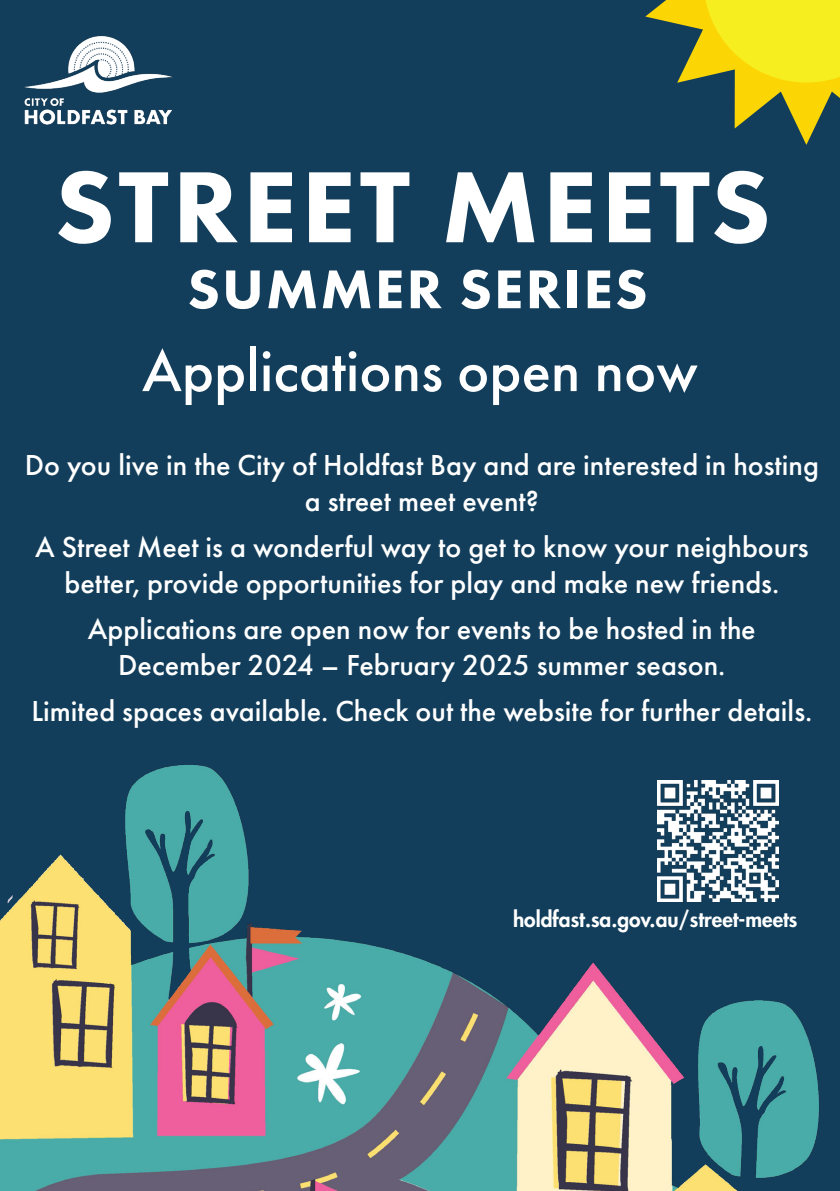
<style>
.page{position:relative;width:840px;height:1191px;background:#fff}
.page>*{position:absolute;margin:0;border:0;box-sizing:border-box;transform-origin:0 0}
.t1{font:800 104.8px "Futura PT";letter-spacing:.03em;color:#fff;scale:1.05 1}
.t2{font:500 60.8px "Futura PT";color:#fff}
.t3{font:800 56.6px "Futura PT";letter-spacing:.03em;color:#fff;scale:1.05 1}
.t4{font:500 30px/36px "Futura PT";color:#fff;text-align:center}
.t5{font:800 20.8px "Futura Std";color:#fff}
</style>
<div class="page">
<div style="left:0;top:0;width:839px;height:1191px;background:#123e5b"></div>
<img style="left:0;top:764px;width:819px;height:427px">
<img style="left:24px;top:36px;width:149px;height:89px">
<img style="left:656px;top:780px;width:121px;height:121px">
<svg style="left:645px;top:0;width:194px;height:145px"></svg>
<p class="t1" style="left:54px;top:142px;width:683px">STREET MEETS</p>
<p class="t3" style="left:187px;top:254px;width:439px">SUMMER SERIES</p>
<p class="t2" style="left:142px;top:334px;width:557px">Applications open now</p>
<p class="t4" style="left:25px;top:447px;width:795px">Do you live in the City of Holdfast Bay and are interested in hosting a street meet event?</p>
<p class="t4" style="left:35px;top:529px;width:774px">A Street Meet is a wonderful way to get to know your neighbours better, provide opportunities for play and make new friends.</p>
<p class="t4" style="left:88px;top:611px;width:669px">Applications are open now for events to be hosted in the<br>December 2024 – February 2025 summer season.</p>
<p class="t4" style="left:31px;top:693px;width:782px">Limited spaces available. Check out the website for further details.</p>
<p class="t5" style="left:512px;top:906px;width:286px">holdfast.sa.gov.au/street-meets</p>
</div>
